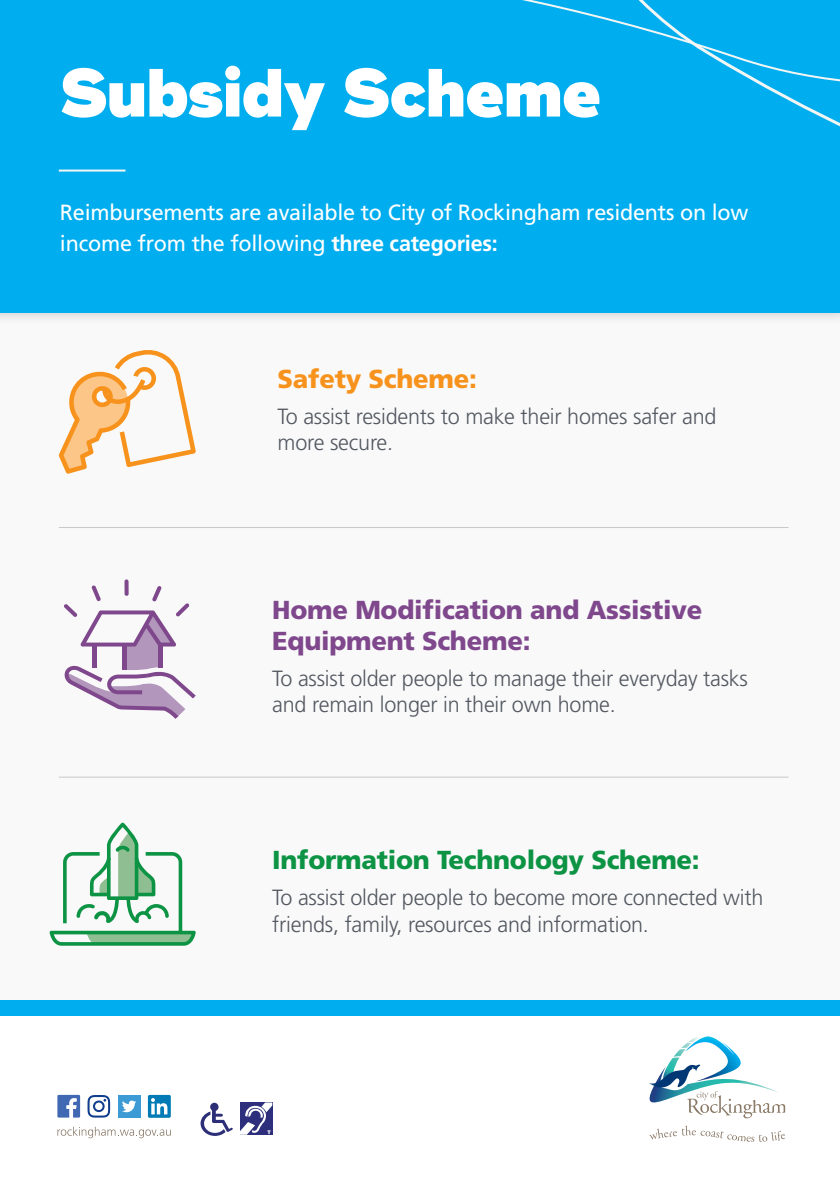
<style>
.page{position:relative;width:840px;height:1191px;background:#fff}
.page>*{position:absolute;margin:0;border:0;box-sizing:border-box;transform-origin:0 0}
.t1{font:900 68px "Ridley Grotesk";letter-spacing:-.01em;color:#fff}
.t2{font:900 26px/31.2px "Frutiger LT Std";letter-spacing:-.01em;color:#7f488c}
.t3{font:900 26px "Frutiger LT Std";letter-spacing:-.01em;color:#0d9344}
.t4{font:900 26px "Frutiger LT Std";letter-spacing:-.01em;color:#f7931d}
.t5{font:300 22px/26.4px "Frutiger LT Std";letter-spacing:-.01em;color:#535860}
.t6{font:22px/31.2px "Frutiger LT Std";letter-spacing:-.01em;color:#fff}
.s1{font-weight:700}
</style>
<div class="page">
<div style="left:1px;top:205px;width:838px;height:986px;background:#f9f9fa"></div>
<div style="left:0;top:0;width:839px;height:325px;background:#535860;opacity:.25"></div>
<div style="left:0;top:0;width:839px;height:313px;background:#00aeef"></div>
<div style="left:0;top:1000px;width:839px;height:191px;background:#00aeef"></div>
<div style="left:0;top:1016px;width:839px;height:175px;background:#fff"></div>
<svg style="left:59px;top:350px;width:137px;height:124px"></svg>
<div style="left:124px;top:579px;width:5px;height:17px;background:#7f488c;border-radius:2px"></div>
<svg style="left:64px;top:585px;width:132px;height:134px"></svg>
<svg style="left:49px;top:822px;width:147px;height:123px"></svg>
<hr style="left:59px;top:527px;width:729px;height:1px;background:#c7c8ca">
<hr style="left:59px;top:777px;width:729px;height:1px;background:#c7c8ca">
<hr style="left:59px;top:169px;width:66px;height:2px;background:#f3f6f4">
<svg style="left:546px;top:0;width:293px;height:126px"></svg>
<svg style="left:240px;top:1102px;width:32px;height:32px"></svg>
<svg style="left:200px;top:1102px;width:33px;height:34px"></svg>
<svg style="left:57px;top:1126px;width:114px;height:12px"></svg>
<svg style="left:87px;top:1095px;width:23px;height:22px"></svg>
<svg style="left:57px;top:1094px;width:23px;height:23px"></svg>
<div style="left:148px;top:1095px;width:23px;height:22px;background:#007bb6;border-radius:2px"></div>
<svg style="left:151px;top:1098px;width:16px;height:16px"></svg>
<div style="left:117px;top:1095px;width:23px;height:22px;background:#3c9bd5"></div>
<svg style="left:122px;top:1100px;width:14px;height:12px"></svg>
<svg style="left:649px;top:1125px;width:135px;height:16px"></svg>
<svg style="left:649px;top:1036px;width:135px;height:82px"></svg>
<p class="t1" style="left:60px;top:50px;width:542px">Subsidy Scheme</p>
<p class="t6" style="left:60px;top:197px;width:689px">Reimbursements are available to City of Rockingham residents on low income from the following <span class="s1">three categories:</span></p>
<p class="t4" style="left:277px;top:363px;width:201px">Safety Scheme:</p>
<p class="t5" style="left:277px;top:403px;width:440px">To assist residents to make their homes safer and more secure.</p>
<p class="t2" style="left:272px;top:594px;width:431px">Home Modification and Assistive<br>Equipment Scheme:</p>
<p class="t5" style="left:272px;top:665px;width:477px">To assist older people to manage their everyday tasks and remain longer in their own home.</p>
<p class="t3" style="left:272px;top:844px;width:429px">Information Technology Scheme:</p>
<p class="t5" style="left:272px;top:885px;width:492px">To assist older people to become more connected with friends, family, resources and information.</p>
</div>
